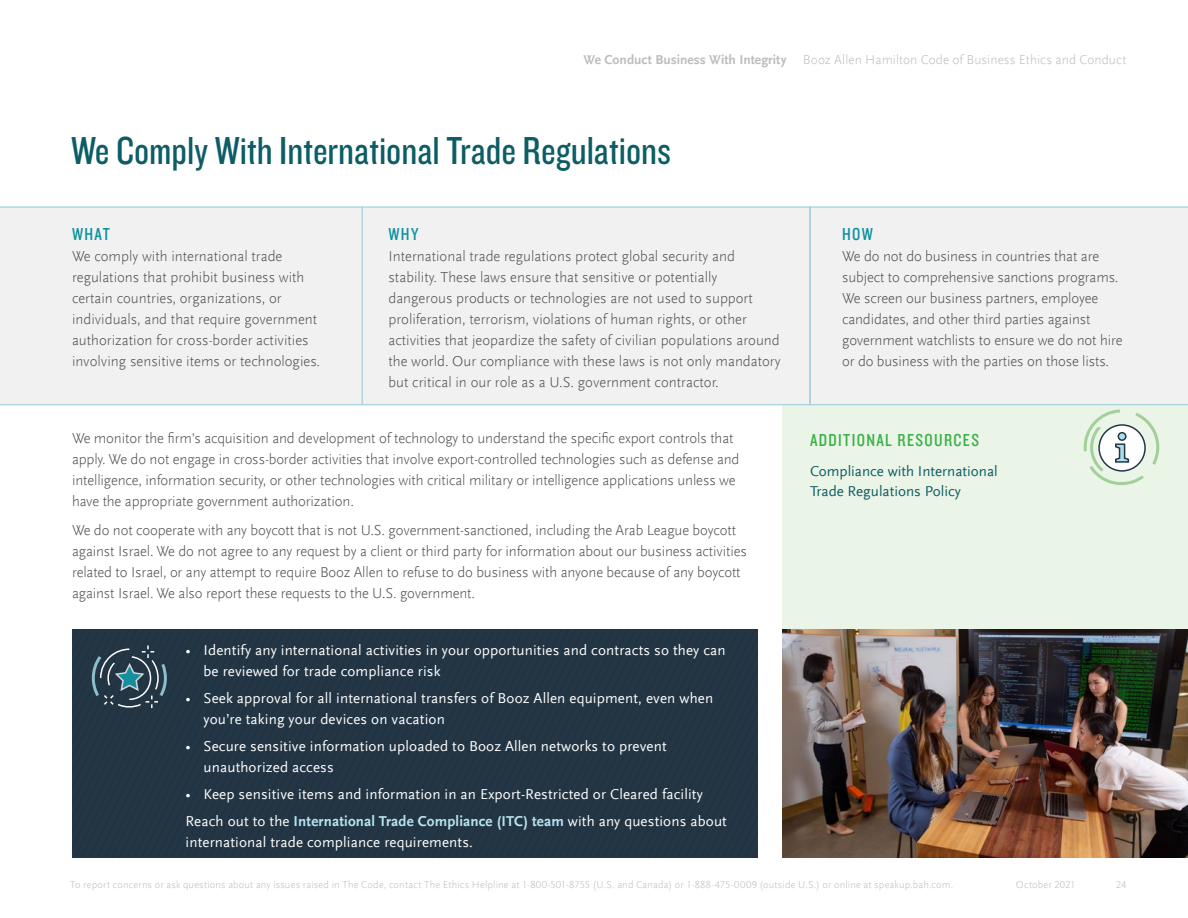
<style>
.page{position:relative;width:1188px;height:918px;background:#fff}
.page>*{position:absolute;margin:0;border:0;box-sizing:border-box;transform-origin:0 0}
.t1{font:40.5px "Knockout 29 Junior Ltweight";color:#0d5d64}
.t2{font:18px "Knockout 29 Junior Ltweight";letter-spacing:.075em;color:#3baf49}
.t3{font:18px "Knockout 29 Junior Ltweight";letter-spacing:.075em;color:#0d919f}
.Body{font:300 15px/21px "Scala Sans Offc";letter-spacing:-.01em;color:#4b4c4d}
.Bullets{font:15px/21px "Scala Sans Offc";letter-spacing:.01em;color:#fff}
.additional_resources{font:15px/19.5px "Scala Sans Offc";color:#0d5d64}
.t4{font:300 13.5px "Scala Sans Offc";letter-spacing:.005em;color:#bcbdc0}
.t5{font:700 13.5px "Scala Sans Offc";color:#bcbdc0}
.t6{font:300 10.5px "Scala Sans Offc";letter-spacing:.015em;color:#bcbdc0}
.s1{font-weight:700;color:#b7e3f1}
</style>
<div class="page">
<div style="left:783px;top:386px;width:405px;height:243px;background:#eaf4e7"></div>
<div style="left:0;top:207px;width:1188px;height:197px;background:#f1f1f1"></div>
<svg style="left:1083px;top:409px;width:75px;height:76px"></svg>
<div style="left:1118px;top:433px;width:8px;height:7px;background:#a9dfee;border-radius:50%"></div>
<div style="left:1118px;top:432px;width:9px;height:9px;border:2px solid #233645;border-radius:50%"></div>
<hr style="left:0;top:207px;width:1188px;height:1px;background:#94cad5">
<hr style="left:362px;top:207px;width:1px;height:197px;background:#94cad5">
<hr style="left:810px;top:207px;width:1px;height:197px;background:#94cad5">
<div style="left:72px;top:629px;width:686px;height:229px;background:#233645"></div>
<img style="left:783px;top:629px;width:405px;height:229px">
<hr style="left:0;top:404px;width:1188px;height:1px;background:#94cad5">
<p class="t5" style="left:584px;top:52px;width:204px">We Conduct Business With Integrity</p>
<p class="t4" style="left:803px;top:52px;width:325px">Booz Allen Hamilton Code of Business Ethics and Conduct</p>
<h2 class="t1" style="left:71px;top:124px;width:601px">We Comply With International Trade Regulations</h2>
<h3 class="t3" style="left:72px;top:222px;width:40px">WHAT</h3>
<p class="Body" style="left:72px;top:246px;width:250px">We comply with international trade regulations that prohibit business with certain countries, organizations, or individuals, and that require government authorization for cross-border activities involving sensitive items or technologies.</p>
<h3 class="t3" style="left:388px;top:222px;width:31px">WHY</h3>
<p class="Body" style="left:388px;top:246px;width:394px">International trade regulations protect global security and stability. These laws ensure that sensitive or potentially dangerous products or technologies are not used to support proliferation, terrorism, violations of human rights, or other activities that jeopardize the safety of civilian populations around the world. Our compliance with these laws is not only mandatory but critical in our role as a U.S. government contractor.</p>
<p class="Body" style="left:72px;top:428px;width:669px">We monitor the firm’s acquisition and development of technology to understand the specific export controls that apply. We do not engage in cross-border activities that involve export-controlled technologies such as defense and intelligence, information security, or other technologies with critical military or intelligence applications unless we have the appropriate government authorization.</p>
<p class="Body" style="left:72px;top:519px;width:677px">We do not cooperate with any boycott that is not U.S. government-sanctioned, including the Arab League boycott against Israel. We do not agree to any request by a client or third party for information about our business activities related to Israel, or any attempt to require Booz Allen to refuse to do business with anyone because of any boycott against Israel. We also report these requests to the U.S. government.</p>
<p class="Bullets" style="left:204px;top:640px;width:524px;text-indent:-18px">• Identify any international activities in your opportunities and contracts so they can be reviewed for trade compliance risk</p>
<p class="Bullets" style="left:204px;top:688px;width:511px;text-indent:-18px">• Seek approval for all international transfers of Booz Allen equipment, even when you’re taking your devices on vacation</p>
<p class="Bullets" style="left:204px;top:736px;width:465px;text-indent:-18px">• Secure sensitive information uploaded to Booz Allen networks to prevent unauthorized access</p>
<p class="Bullets" style="left:186px;top:784px;width:519px">• Keep sensitive items and information in an Export-Restricted or Cleared facility</p>
<p class="Bullets" style="left:186px;top:811px;width:543px">Reach out to the <span class="s1">International Trade Compliance (ITC) team</span> with any questions about international trade compliance requirements.</p>
<h3 class="t3" style="left:842px;top:222px;width:32px">HOW</h3>
<p class="Body" style="left:842px;top:246px;width:282px">We do not do business in countries that are subject to comprehensive sanctions programs.<br>We screen our business partners, employee candidates, and other third parties against government watchlists to ensure we do not hire or do business with the parties on those lists.</p>
<h3 class="t2" style="left:810px;top:429px;width:171px">ADDITIONAL RESOURCES</h3>
<p class="additional_resources" style="left:810px;top:462px;width:189px">Compliance with International<br>Trade Regulations Policy</p>
<p class="t6" style="left:70px;top:879px;width:885px">To report concerns or ask questions about any issues raised in The Code, contact The Ethics Helpline at 1-800-501-8755 (U.S. and Canada) or 1-888-475-0009 (outside U.S.) or online at speakup.bah.com.</p>
<p class="t6" style="left:1016px;top:879px;width:61px">October 2021</p>
<p class="t6" style="left:1116px;top:879px;width:12px">24</p>
</div>
